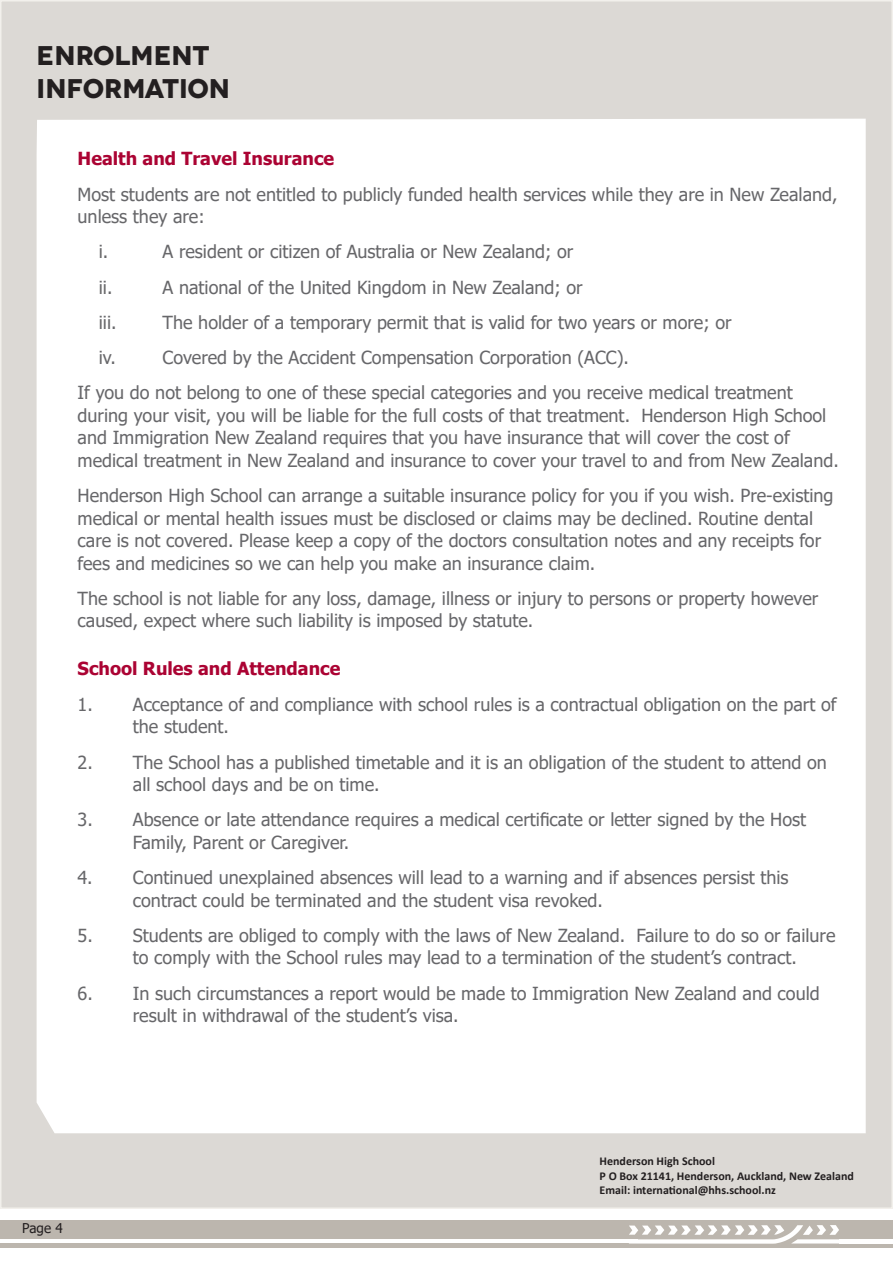
<style>
.page{position:relative;width:893px;height:1263px;background:#fff}
.page>*{position:absolute;margin:0;border:0;box-sizing:border-box;transform-origin:0 0}
.t1{font:700 27px "Novecentowide";color:#231f20}
.t2{font:18px/22.5px "Tahoma";color:#67676a}
.t3{font:700 18px "Tahoma";color:#ab0333}
.t4{font:13.5px "Tahoma";color:#231f20}
.t5{font:700 12px/14.4px "Calibri";color:#231f20}
</style>
<div class="page">
<div style="left:0;top:0;width:893px;height:1209px;background:#dcd9d5;border:2px solid #e7e2da"></div>
<div style="left:0;top:1220px;width:893px;height:28px;background:#bcb6ae"></div>
<svg style="left:629px;top:1225px;width:211px;height:19px"></svg>
<hr style="left:0;top:1239px;width:638px;height:4px;background:#fff">
<hr style="left:839px;top:1239px;width:53px;height:4px;background:#fff">
<div style="left:37px;top:119px;width:829px;height:1014px;background:#fff"></div>
<p class="t1" style="left:37px;top:39px;width:174px">ENROLMENT</p>
<p class="t1" style="left:37px;top:71px;width:195px">INFORMATION</p>
<p class="t3" style="left:78px;top:146px;width:258px">Health and Travel Insurance</p>
<p class="t2" style="left:78px;top:184px;width:761px">Most students are not entitled to publicly funded health services while they are in New Zealand, unless they are:</p>
<p class="t2" style="left:99px;top:242px;width:11px">i.</p>
<p class="t2" style="left:163px;top:242px;width:412px">A resident or citizen of Australia or New Zealand; or</p>
<p class="t2" style="left:99px;top:277px;width:15px">ii.</p>
<p class="t2" style="left:163px;top:277px;width:422px">A national of the United Kingdom in New Zealand; or</p>
<p class="t2" style="left:99px;top:312px;width:19px">iii.</p>
<p class="t2" style="left:163px;top:312px;width:570px">The holder of a temporary permit that is valid for two years or more; or</p>
<p class="t2" style="left:99px;top:347px;width:19px">iv.</p>
<p class="t2" style="left:163px;top:347px;width:468px">Covered by the Accident Compensation Corporation (ACC).</p>
<p class="t2" style="left:78px;top:383px;width:763px">If you do not belong to one of these special categories and you receive medical treatment during your visit, you will be liable for the full costs of that treatment. Henderson High School and Immigration New Zealand requires that you have insurance that will cover the cost of medical treatment in New Zealand and insurance to cover your travel to and from New Zealand.</p>
<p class="t2" style="left:78px;top:485px;width:757px">Henderson High School can arrange a suitable insurance policy for you if you wish. Pre-existing medical or mental health issues must be disclosed or claims may be declined. Routine dental care is not covered. Please keep a copy of the doctors consultation notes and any receipts for fees and medicines so we can help you make an insurance claim.</p>
<p class="t2" style="left:78px;top:588px;width:742px">The school is not liable for any loss, damage, illness or injury to persons or property however caused, expect where such liability is imposed by statute.</p>
<p class="t3" style="left:78px;top:656px;width:264px">School Rules and Attendance</p>
<p class="t2" style="left:133px;top:694px;width:705px;text-indent:-55px">1. Acceptance of and compliance with school rules is a contractual obligation on the part of the student.</p>
<p class="t2" style="left:133px;top:752px;width:696px;text-indent:-55px">2. The School has a published timetable and it is an obligation of the student to attend on all school days and be on time.</p>
<p class="t2" style="left:133px;top:809px;width:675px;text-indent:-55px">3. Absence or late attendance requires a medical certificate or letter signed by the Host<br>Family, Parent or Caregiver.</p>
<p class="t2" style="left:133px;top:867px;width:657px;text-indent:-55px">4. Continued unexplained absences will lead to a warning and if absences persist this contract could be terminated and the student visa revoked.</p>
<p class="t2" style="left:133px;top:925px;width:704px;text-indent:-55px">5. Students are obliged to comply with the laws of New Zealand. Failure to do so or failure to comply with the School rules may lead to a termination of the student’s contract.</p>
<p class="t2" style="left:133px;top:983px;width:688px;text-indent:-55px">6. In such circumstances a report would be made to Immigration New Zealand and could result in withdrawal of the student’s visa.</p>
<p class="t4" style="left:22px;top:1219px;width:42px">Page 4</p>
<p class="t5" style="left:600px;top:1154px;width:256px">Henderson High School<br>P O Box 21141, Henderson, Auckland, New Zealand<br>Email: international@hhs.school.nz</p>
</div>
